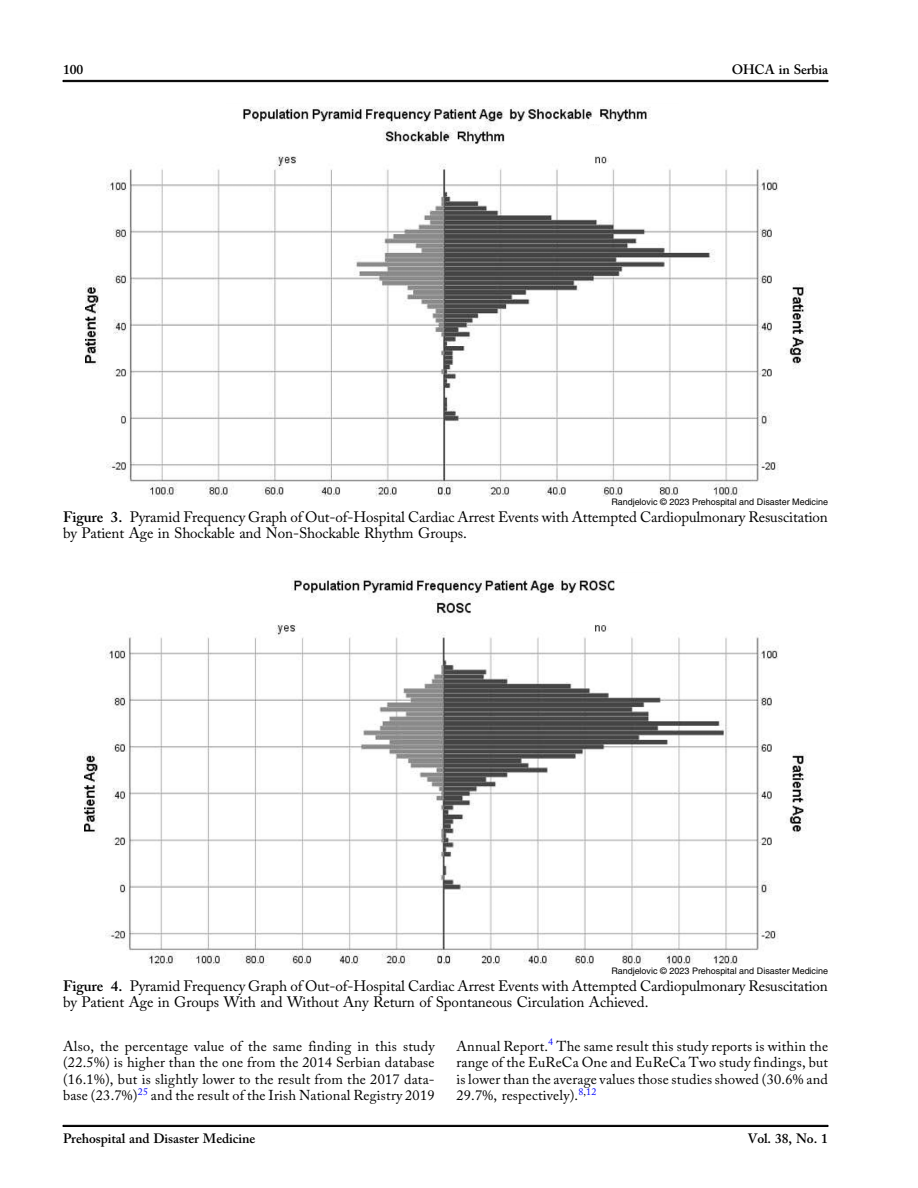
<style>
.page{position:relative;width:918px;height:1188px;background:#fff}
.page>*{position:absolute;margin:0;border:0;box-sizing:border-box;transform-origin:0 0}
.t1{font:15px/16.5px "Adv OT678 fd 422";color:#000}
.t2{font:14.25px/16.5px "Adv OT678 fd 422";letter-spacing:.02em;color:#000;text-align:justify}
.t3{font:13.5px "Adv O Tb 9 e 9 c 06 b";color:#000}
.t4{font:9px "Adv OT82 c 4 f 4 c 4";color:#000}
.s1{font-family:"Adv O Tb 9 e 9 c 06 b"}
</style>
<div class="page">
<img style="left:85px;top:107px;width:721px;height:389px">
<img style="left:85px;top:578px;width:722px;height:387px">
<div style="left:63px;top:80px;width:765px;height:2px;background:#000;border:1px solid #000"></div>
<div style="left:63px;top:1125px;width:765px;height:2px;background:#000;border:1px solid #000"></div>
<p class="t3" style="left:63px;top:64px;width:22px">100</p>
<p class="t3" style="left:732px;top:64px;width:98px">OHCA in Serbia</p>
<p class="t4" style="left:611px;top:497px;width:218px">Randjelovic © 2023 Prehospital and Disaster Medicine</p>
<p class="t1" style="left:63px;top:510px;width:766px"><span class="s1">Figure 3.</span> Pyramid Frequency Graph of Out-of-Hospital Cardiac Arrest Events with Attempted Cardiopulmonary Resuscitation by Patient Age in Shockable and Non-Shockable Rhythm Groups.</p>
<p class="t4" style="left:611px;top:966px;width:218px">Randjelovic © 2023 Prehospital and Disaster Medicine</p>
<p class="t1" style="left:63px;top:979px;width:766px"><span class="s1">Figure 4.</span> Pyramid Frequency Graph of Out-of-Hospital Cardiac Arrest Events with Attempted Cardiopulmonary Resuscitation by Patient Age in Groups With and Without Any Return of Spontaneous Circulation Achieved.</p>
<p class="t2" style="left:63px;top:1039px;width:373px">Also, the percentage value of the same finding in this study (22.5%) is higher than the one from the 2014 Serbian database (16.1%), but is slightly lower to the result from the 2017 data&shy;base (23.7%)<sup>25</sup> and the result of the Irish National Registry 2019</p>
<p class="t2" style="left:456px;top:1039px;width:373px">Annual Report.<sup>4</sup> The same result this study reports is within the range of the EuReCa One and EuReCa Two study findings, but is lower than the average values those studies showed (30.6% and 29.7%, respectively).<sup>8</sup><sup>,</sup><sup>12</sup></p>
<p class="t3" style="left:63px;top:1133px;width:194px">Prehospital and Disaster Medicine</p>
<p class="t3" style="left:748px;top:1133px;width:82px">Vol. 38, No. 1</p>
</div>
